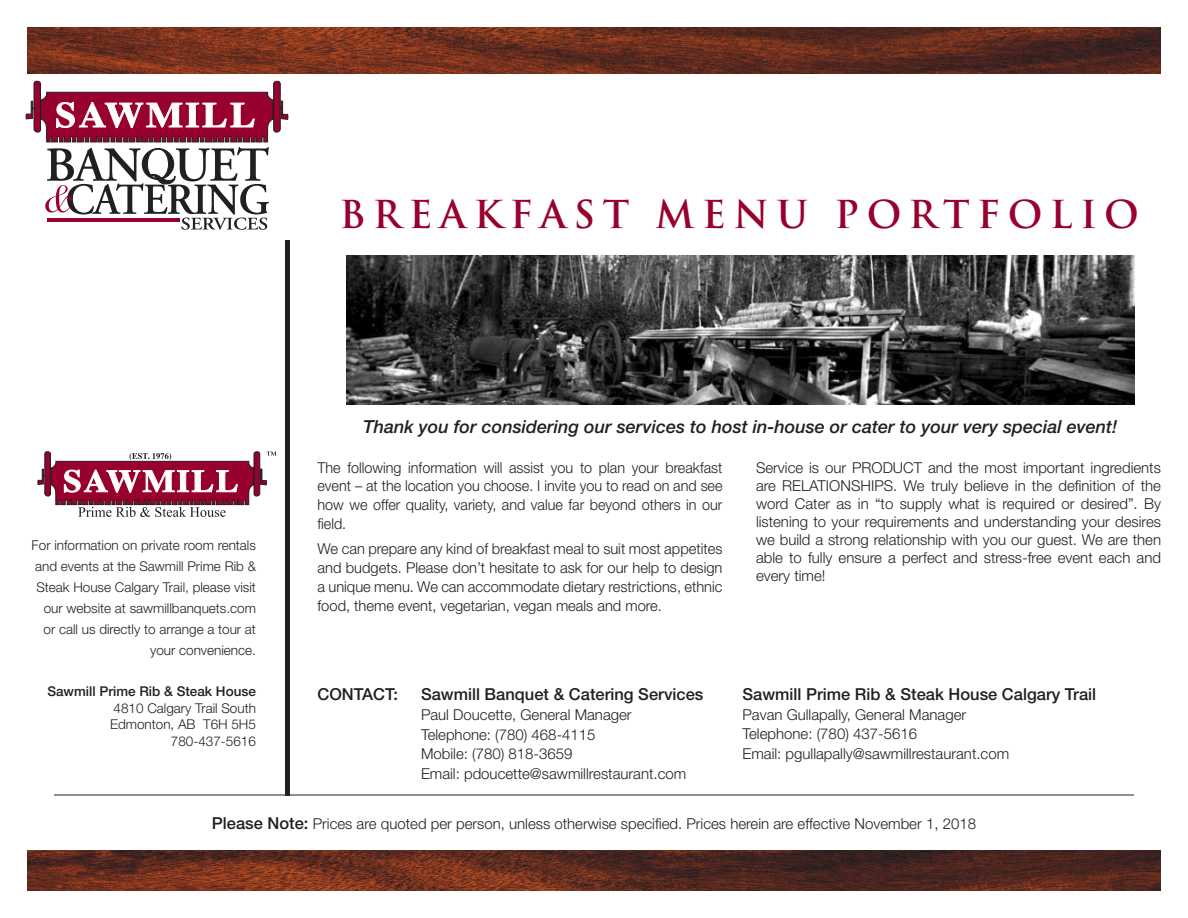
<style>
.page{position:relative;width:1188px;height:918px;background:#fff}
.page>*{position:absolute;margin:0;border:0;box-sizing:border-box;transform-origin:0 0}
.t1{font:700 37.5px "Trajan Pro";letter-spacing:.2em;color:#98012d}
.t2{font:italic 500 18px "Helvetica Neue";color:#231f20}
.t3{font:500 16.5px "Helvetica Neue";color:#231f20}
.t4{font:300 15px/18px "Helvetica Neue";color:#231f20;text-align:justify}
.t5{font:300 15px/18.8px "Helvetica Neue";color:#231f20;text-align:justify;scale:.96 1}
.t6{font:300 13.5px/21px "Helvetica Neue";color:#231f20;text-align:right}
.t7{font:500 13.5px "Helvetica Neue";color:#231f20}
.s1{font-weight:500;font-size:16.5px}
</style>
<div class="page">
<img style="left:27px;top:850px;width:1134px;height:41px">
<img style="left:27px;top:27px;width:1134px;height:46px">
<hr style="left:54px;top:795px;width:1080px;height:1px;background:#231f20">
<img style="left:347px;top:256px;width:788px;height:148px">
<hr style="left:285px;top:241px;width:4px;height:555px;background:#231f20">
<svg style="left:37px;top:452px;width:239px;height:65px"></svg>
<svg style="left:26px;top:81px;width:262px;height:149px"></svg>
<hr style="left:47px;top:218px;width:133px;height:4px;background:#98012d">
<h1 class="t1" style="left:340px;top:191px;width:801px">BREAKFAST MENU PORTFOLIO</h1>
<p class="t6" style="left:32px;top:534px;width:226px">For information on private room rentals and events at the Sawmill Prime Rib &amp; Steak House Calgary Trail, please visit our website at sawmillbanquets.com or call us directly to arrange a tour at your convenience.</p>
<p class="t7" style="left:47px;top:683px;width:210px">Sawmill Prime Rib &amp; Steak House</p>
<p class="t6" style="left:110px;top:699px;width:147px;line-height:16.5px">4810 Calgary Trail South<br>Edmonton, AB T6H 5H5<br>780-437-5616</p>
<p class="t2" style="left:363px;top:416px;width:756px">Thank you for considering our services to host in-house or cater to your very special event!</p>
<p class="t5" style="left:318px;top:458px;width:423px">The following information will assist you to plan your breakfast event – at the location you choose. I invite you to read on and see how we offer quality, variety, and value far beyond others in our field.</p>
<p class="t4" style="left:318px;top:539px;width:407px;line-height:18.8px">We can prepare any kind of breakfast meal to suit most appetites and budgets. Please don’t hesitate to ask for our help to design a unique menu. We can accommodate dietary restrictions, ethnic food, theme event, vegetarian, vegan meals and more.</p>
<p class="t4" style="left:756px;top:458px;width:407px">Service is our PRODUCT and the most important ingredients are RELATIONSHIPS. We truly believe in the definition of the word Cater as in “to supply what is required or desired”. By listening to your requirements and understanding your desires we build a strong relationship with you our guest. We are then able to fully ensure a perfect and stress-free event each and every time!</p>
<p class="t3" style="left:318px;top:685px;width:82px">CONTACT:</p>
<p class="t3" style="left:421px;top:685px;width:284px">Sawmill Banquet &amp; Catering Services</p>
<p class="t4" style="left:421px;top:705px;width:267px;line-height:19.5px;text-align:left">Paul Doucette, General Manager<br>Telephone: (780) 468-4115<br>Mobile: (780) 818-3659<br>Email: pdoucette@sawmillrestaurant.com</p>
<p class="t3" style="left:742px;top:685px;width:355px">Sawmill Prime Rib &amp; Steak House Calgary Trail</p>
<p class="t4" style="left:742px;top:704px;width:268px;line-height:19.5px;text-align:left">Pavan Gullapally, General Manager<br>Telephone: (780) 437-5616<br>Email: pgullapally@sawmillrestaurant.com</p>
<p class="t4" style="left:212px;top:814px;width:766px"><span class="s1">Please Note:</span> Prices are quoted per person, unless otherwise specified. Prices herein are effective November 1, 2018</p>
</div>
